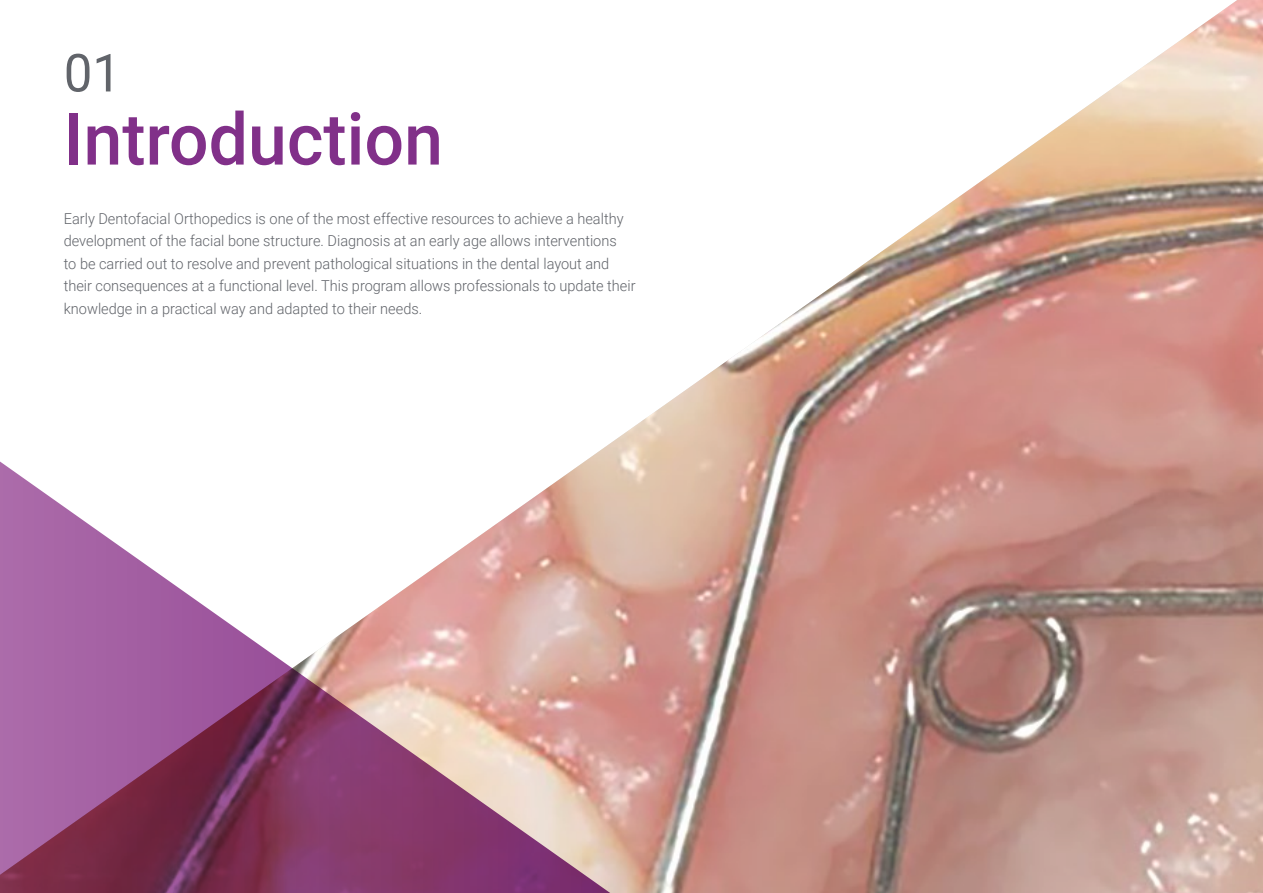
<style>
.page{position:relative;width:1263px;height:893px;background:#fff}
.page>*{position:absolute;margin:0;border:0;box-sizing:border-box;transform-origin:0 0}
.t1{font:500 72px "Roboto";color:#813089}
.t2{font:52.5px "Roboto";color:#61646a}
.t3{font:300 15px/22.5px "Roboto";color:#61646a}
</style>
<div class="page">
<img style="left:607px;top:0;width:656px;height:893px">
<svg style="left:0;top:446px;width:640px;height:447px"></svg>
<h2 class="t2" style="left:64px;top:36px;width:59px">01</h2>
<h1 class="t1" style="left:64px;top:89px;width:381px">Introduction</h1>
<p class="t3" style="left:64px;top:207px;width:573px">Early Dentofacial Orthopedics is one of the most effective resources to achieve a healthy development of the facial bone structure. Diagnosis at an early age allows interventions<br>to be carried out to resolve and prevent pathological situations in the dental layout and their consequences at a functional level. This program allows professionals to update their knowledge in a practical way and adapted to their needs.</p>
</div>
